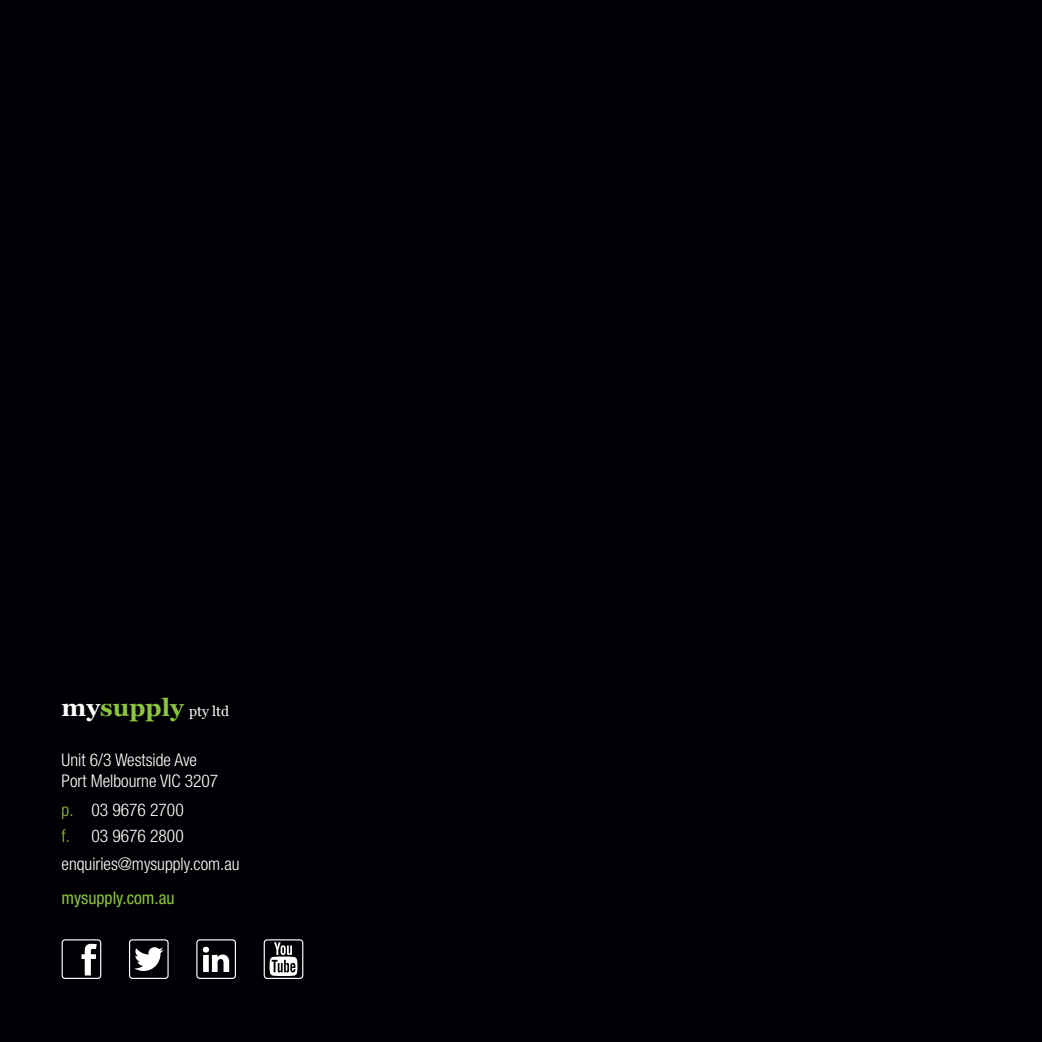
<style>
.page{position:relative;width:1042px;height:1042px;background:#010004}
.page>*{position:absolute;margin:0;border:0;box-sizing:border-box;transform-origin:0 0}
.t1{font:700 24.5px "Georgia";color:#8bc63e}
.t2{font:300 condensed 17.5px/21px "Helvetica Neue";color:#fff}
.t3{font:condensed 17.5px "Helvetica Neue";color:#8bc63e}
.s1{color:#fff}
.s2{font-weight:400;font-size:14px;color:#fff}
.s3{color:#8bc63e}
</style>
<div class="page">
<svg style="left:61px;top:939px;width:41px;height:40px"></svg>
<svg style="left:129px;top:939px;width:40px;height:40px"></svg>
<svg style="left:196px;top:939px;width:40px;height:40px"></svg>
<svg style="left:263px;top:939px;width:41px;height:40px"></svg>
<h1 class="t1" style="left:62px;top:688px;width:169px"><span class="s1">my</span>supply <span class="s2">pty ltd</span></h1>
<p class="t2" style="left:62px;top:749px;width:158px">Unit 6/3 Westside Ave<br>Port Melbourne VIC 3207</p>
<p class="t2" style="left:62px;top:796px;width:124px;line-height:25.9px"><span class="s3">p.</span> 03 9676 2700 <span class="s3">f.</span> 03 9676 2800</p>
<p class="t2" style="left:62px;top:853px;width:180px">enquiries@mysupply.com.au</p>
<p class="t3" style="left:62px;top:887px;width:115px">mysupply.com.au</p>
</div>
